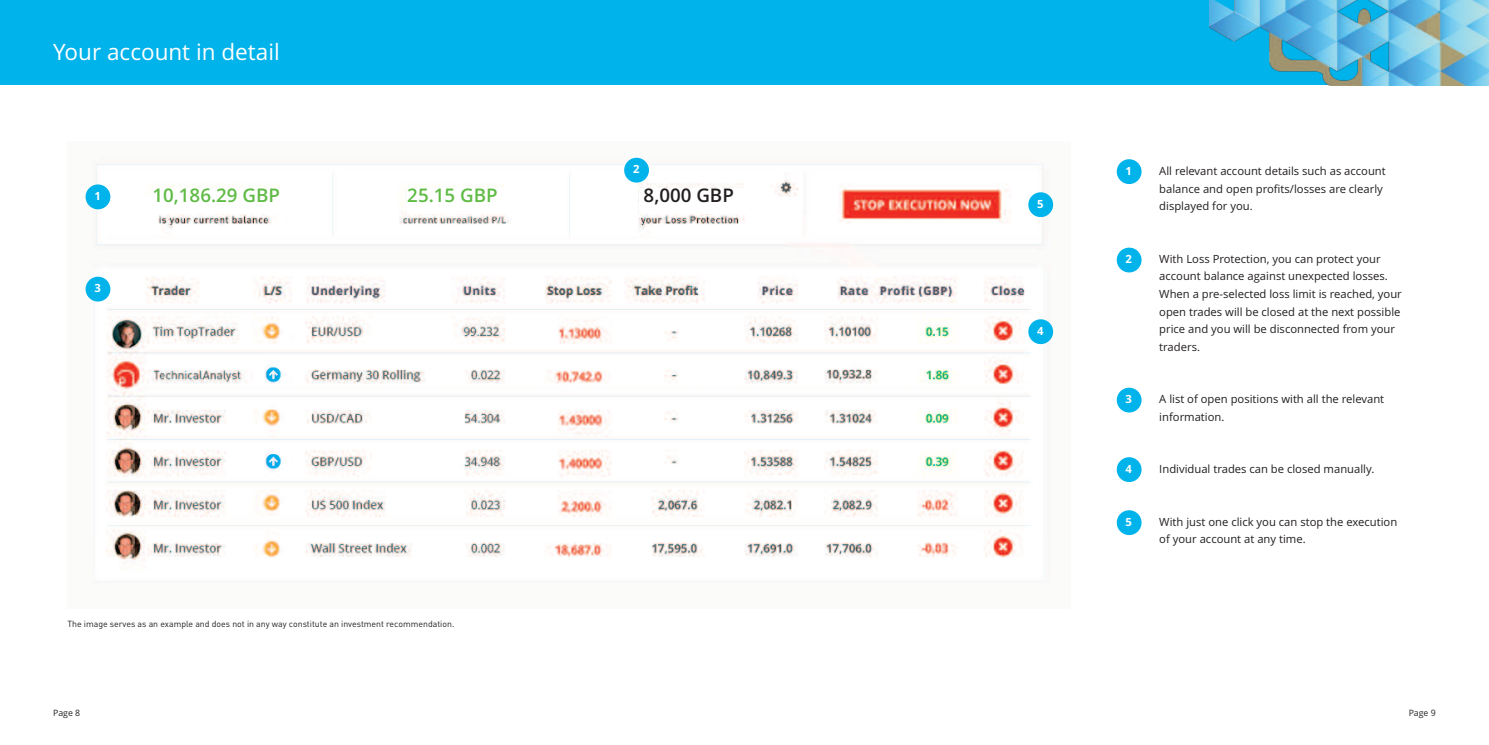
<style>
.page{position:relative;width:1489px;height:745px;background:#fff}
.page>*{position:absolute;margin:0;border:0;box-sizing:border-box;transform-origin:0 0}
.t1{font:22.5px "Open Sans";color:#fff}
.t2{font:600 18.75px "Open Sans";color:#60bb46}
.t3{font:600 18.75px "Open Sans";color:#231f20}
.t4{font:11.25px/17.5px "Open Sans";color:#231f20}
.t5{font:700 11.25px "Open Sans";color:#fff}
.t6{font:8.75px "DIN ETF Regular";color:#231f20}
.t7{font:8.75px "Open Sans";color:#231f20}
</style>
<div class="page">
<div style="left:0;top:0;width:1488px;height:85px;background:#00b3eb"></div>
<img style="left:85px;top:157px;width:969px;height:425px">
<div style="left:86px;top:184px;width:24px;height:25px;background:#00b3eb;border-radius:50%"></div>
<div style="left:1028px;top:319px;width:25px;height:25px;background:#00b3eb;border-radius:50%"></div>
<div style="left:86px;top:276px;width:24px;height:25px;background:#00b3eb;border-radius:50%"></div>
<div style="left:1028px;top:192px;width:25px;height:25px;background:#00b3eb;border-radius:50%"></div>
<div style="left:1116px;top:159px;width:25px;height:25px;background:#00b3eb;border-radius:50%"></div>
<div style="left:1116px;top:387px;width:25px;height:25px;background:#00b3eb;border-radius:50%"></div>
<div style="left:1116px;top:457px;width:25px;height:24px;background:#00b3eb;border-radius:50%"></div>
<div style="left:1116px;top:510px;width:25px;height:24px;background:#00b3eb;border-radius:50%"></div>
<div style="left:624px;top:158px;width:25px;height:24px;background:#00b3eb;border-radius:50%"></div>
<div style="left:1116px;top:247px;width:25px;height:25px;background:#00b3eb;border-radius:50%"></div>
<img style="left:1209px;top:0;width:279px;height:85px">
<div style="left:152px;top:188px;width:135px;height:26px;background:#fff"></div>
<div style="left:638px;top:188px;width:135px;height:26px;background:#fff"></div>
<div style="left:407px;top:188px;width:135px;height:26px;background:#fff"></div>
<h1 class="t1" style="left:53px;top:39px;width:228px">Your account in detail</h1>
<p class="t5" style="left:633px;top:163px;width:8px">2</p>
<p class="t5" style="left:94px;top:189px;width:8px">1</p>
<p class="t5" style="left:94px;top:282px;width:8px">3</p>
<h2 class="t2" style="left:152px;top:185px;width:129px">10,186.29 GBP</h2>
<h2 class="t2" style="left:407px;top:185px;width:92px">25.15 GBP</h2>
<h2 class="t3" style="left:643px;top:185px;width:92px">8,000 GBP</h2>
<p class="t6" style="left:67px;top:618px;width:388px">The image serves as an example and does not in any way constitute an investment recommendation.</p>
<p class="t5" style="left:1037px;top:197px;width:8px">5</p>
<p class="t5" style="left:1037px;top:324px;width:8px">4</p>
<p class="t5" style="left:1125px;top:164px;width:8px">1</p>
<p class="t4" style="left:1159px;top:163px;width:228px">All relevant account details such as account balance and open profits/losses are clearly displayed for you.</p>
<p class="t5" style="left:1125px;top:253px;width:8px">2</p>
<p class="t4" style="left:1159px;top:250px;width:244px">With Loss Protection, you can protect your account balance against unexpected losses.<br>When a pre-selected loss limit is reached, your open trades will be closed at the next possible price and you will be disconnected from your traders.</p>
<p class="t5" style="left:1125px;top:392px;width:8px">3</p>
<p class="t4" style="left:1159px;top:390px;width:226px">A list of open positions with all the relevant information.</p>
<p class="t5" style="left:1125px;top:462px;width:8px">4</p>
<p class="t4" style="left:1159px;top:460px;width:216px">Individual trades can be closed manually.</p>
<p class="t5" style="left:1125px;top:515px;width:8px">5</p>
<p class="t4" style="left:1159px;top:513px;width:239px">With just one click you can stop the execution of your account at any time.</p>
<p class="t7" style="left:53px;top:707px;width:29px">Page 8</p>
<p class="t7" style="left:1408px;top:707px;width:29px">Page 9</p>
</div>
